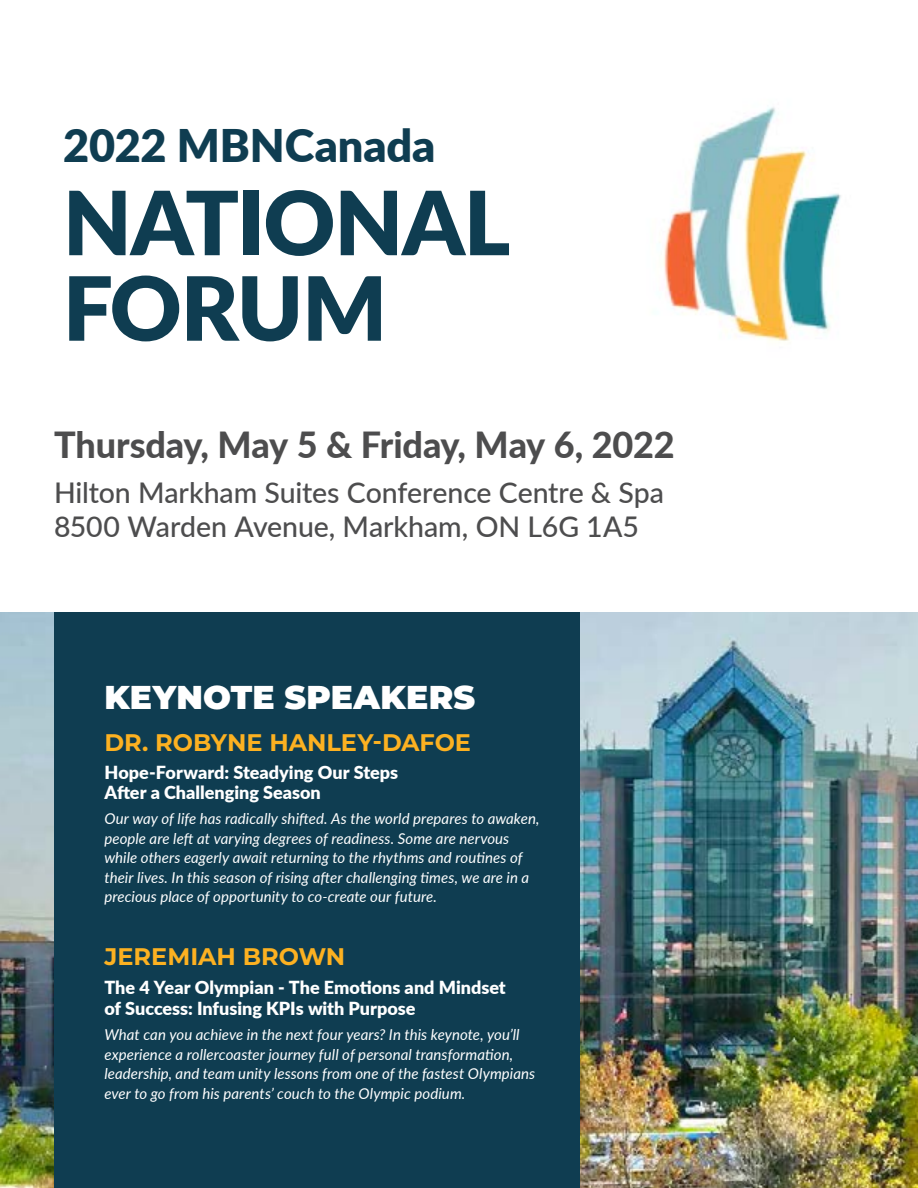
<style>
.page{position:relative;width:918px;height:1188px;background:#fff}
.page>*{position:absolute;margin:0;border:0;box-sizing:border-box;transform-origin:0 0}
.t1{font:900 88.5px/85.5px "Lato";letter-spacing:-.015em;color:#0f3d51}
.t2{font:900 45px "Lato";letter-spacing:-.005em;color:#0f3d51}
.t3{font:800 36px "Lato";letter-spacing:-.005em;color:#4d4d4e}
.t4{font:900 33px "Montserrat";letter-spacing:.01em;color:#fff}
.t5{font:500 28.5px "Lato";letter-spacing:-.005em;color:#4d4d4e}
.t6{font:700 24px "Montserrat";color:#fcb121}
.t7{font:900 18px/19.5px "Lato";color:#fff}
.t8{font:italic 15px/19.5px "Lato";letter-spacing:.005em;color:#fff}
</style>
<div class="page">
<img style="left:663px;top:107px;width:178px;height:234px">
<img style="left:0;top:612px;width:918px;height:576px">
<div style="left:54px;top:612px;width:526px;height:576px;background:#0f3d51"></div>
<p class="t2" style="left:63px;top:112px;width:374px">2022 MBNCanada</p>
<p class="t1" style="left:63px;top:176px;width:449px">NATIONAL<br>FORUM</p>
<p class="t3" style="left:54px;top:418px;width:622px">Thursday, May 5 &amp; Friday, May 6, 2022</p>
<p class="t5" style="left:54px;top:472px;width:612px">Hilton Markham Suites Conference Centre &amp; Spa</p>
<p class="t5" style="left:54px;top:506px;width:587px">8500 Warden Avenue, Markham, ON L6G 1A5</p>
<p class="t4" style="left:104px;top:672px;width:372px">KEYNOTE SPEAKERS</p>
<p class="t6" style="left:104px;top:725px;width:368px">DR. ROBYNE HANLEY-DAFOE</p>
<p class="t7" style="left:104px;top:762px;width:295px">Hope-Forward: Steadying Our Steps<br>After a Challenging Season</p>
<p class="t8" style="left:104px;top:808px;width:437px">Our way of life has radically shifted. As the world prepares to awaken, people are left at varying degrees of readiness. Some are nervous while others eagerly await returning to the rhythms and routines of their lives. In this season of rising after challenging times, we are in a precious place of opportunity to co-create our future.</p>
<p class="t6" style="left:104px;top:939px;width:242px">JEREMIAH BROWN</p>
<p class="t7" style="left:104px;top:976px;width:403px;line-height:21px">The 4 Year Olympian - The Emotions and Mindset of Success: Infusing KPIs with Purpose</p>
<p class="t8" style="left:104px;top:1024px;width:432px">What can you achieve in the next four years? In this keynote, you’ll experience a rollercoaster journey full of personal transformation, leadership, and team unity lessons from one of the fastest Olympians ever to go from his parents’ couch to the Olympic podium.</p>
</div>
